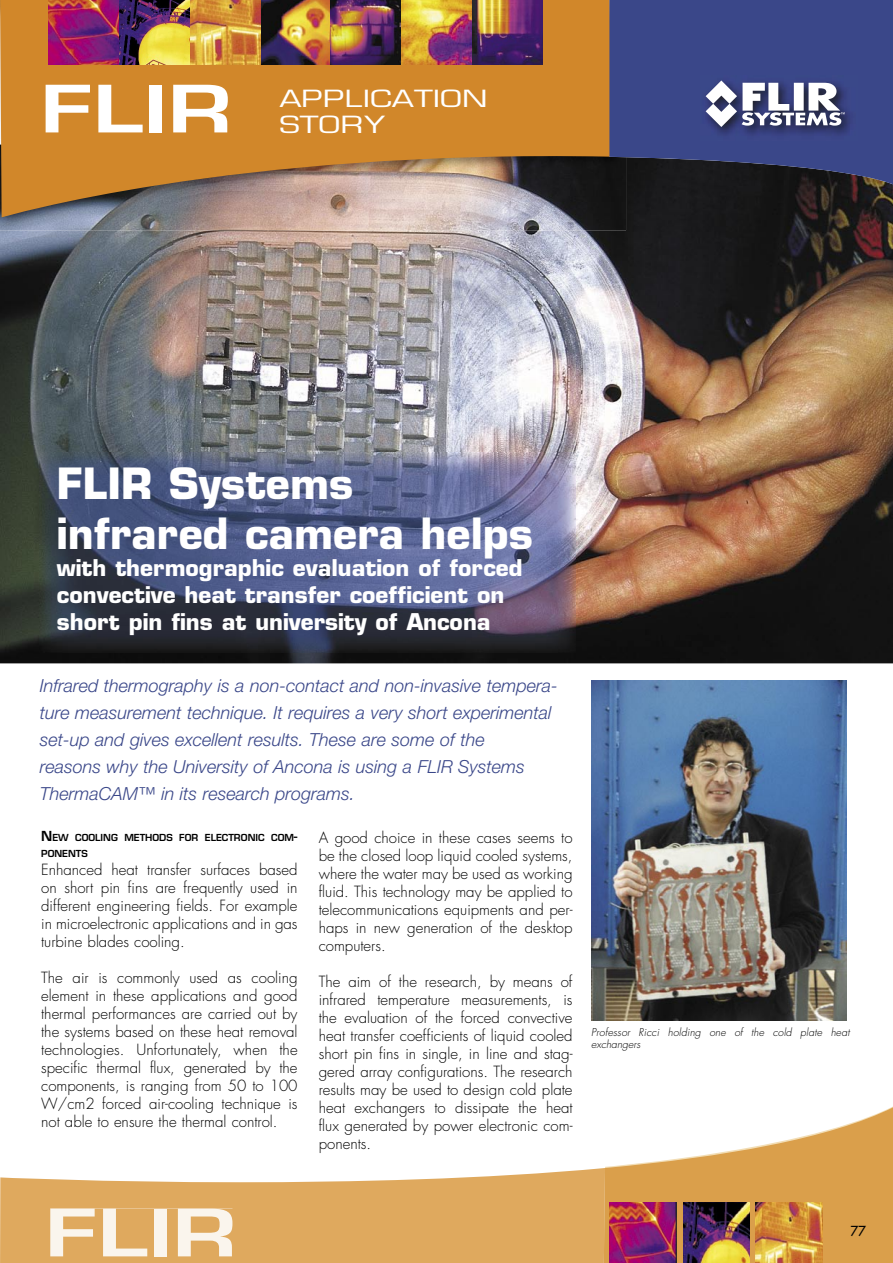
<style>
.page{position:relative;width:893px;height:1263px;background:#fff}
.page>*{position:absolute;margin:0;border:0;box-sizing:border-box;transform-origin:0 0}
.t1{font:600 63.6px "Eurostile LT Std";color:#fff;scale:1.41 1}
.t2{font:600 63.6px "Eurostile LT Std";color:#faf5ed;scale:1.41 1}
.t3{font:700 42px/50.4px "Eurostile LT Std";color:#fff}
.t4{font:23.1px/25.5px "Eurostile LT Std";color:#fff;scale:1.41 1}
.t5{font:700 22.5px/27px "Eurostile LT Std";color:#fff}
.t6{font:italic 300 18px/27px "Helvetica Neue LT Std";color:#3a4789}
.t7{font:300 15px/18px "Futura Std";color:#000;text-align:justify}
.t8{font:500 13.5px "Futura Std";color:#000}
.t9{font:italic 300 10.5px/12px "Futura Std";letter-spacing:.015em;color:#000}
.t10{font:600 9.45px/16.5px "Eurostile LT Std";color:#000}
.s1{font-size:13.5px}
</style>
<div class="page">
<img style="left:0;top:191px;width:893px;height:472px">
<img style="left:0;top:191px;width:626px;height:39px">
<svg style="left:0;top:0;width:614px;height:217px;background:#bf8540"></svg>
<svg style="left:0;top:1168px;width:604px;height:95px;background:#e3b474"></svg>
<svg style="left:604px;top:1107px;width:289px;height:156px"></svg>
<img style="left:260px;top:0;width:71px;height:65px">
<img style="left:331px;top:0;width:70px;height:65px">
<img style="left:472px;top:0;width:70px;height:65px">
<img style="left:401px;top:0;width:71px;height:65px">
<img style="left:49px;top:0;width:70px;height:65px">
<img style="left:190px;top:0;width:70px;height:65px">
<img style="left:119px;top:0;width:71px;height:65px">
<div style="left:50px;top:1209px;width:182px;height:47px;background:#dfa95e"></div>
<svg style="left:609px;top:0;width:284px;height:191px;background:#353f76"></svg>
<img style="left:700px;top:76px;width:158px;height:64px">
<svg style="left:706px;top:80px;width:139px;height:47px"></svg>
<img style="left:610px;top:1203px;width:66px;height:60px">
<img style="left:756px;top:1203px;width:67px;height:60px">
<img style="left:683px;top:1203px;width:67px;height:60px">
<img style="left:591px;top:680px;width:255px;height:340px">
<img style="left:40px;top:453px;width:535px;height:200px">
<h1 class="t1" style="left:40px;top:69px;width:138px">FLIR</h1>
<h3 class="t4" style="left:279px;top:86px;width:149px">APPLICATION<br>STORY</h3>
<h2 class="t3" style="left:57px;top:458px;width:478px">FLIR Systems infrared camera helps</h2>
<h3 class="t5" style="left:57px;top:555px;width:467px">with thermographic evaluation of forced convective heat transfer coefficient on short pin fins at university of Ancona</h3>
<p class="t6" style="left:40px;top:671px;width:519px">Infrared thermography is a non-contact and non-invasive tempera&shy;ture measurement technique. It requires a very short experimental set-up and gives excellent results. These are some of the<br>reasons why the University of Ancona is using a FLIR Systems ThermaCAM™ in its research programs.</p>
<p class="t10" style="left:41px;top:829px;width:258px"><span class="s1">N</span>EW COOLING METHODS FOR ELECTRONIC COM<span class="s1">-<br></span>PONENTS</p>
<p class="t7" style="left:41px;top:861px;width:258px">Enhanced heat transfer surfaces based on short pin fins are frequently used in different engineering fields. For example in microelectronic applications and in gas turbine blades cooling.</p>
<p class="t7" style="left:41px;top:969px;width:258px">The air is commonly used as cooling element in these applications and good thermal performances are carried out by the systems based on these heat removal technologies. Unfortunately, when the specific thermal flux, generated by the components, is ranging from 50 to 100<br>W/cm2 forced air-cooling technique is not able to ensure the thermal control.</p>
<p class="t7" style="left:319px;top:829px;width:255px">A good choice in these cases seems to be the closed loop liquid cooled systems, where the water may be used as working fluid. This technology may be applied to telecommunications equipments and per&shy;haps in new generation of the desktop computers.</p>
<p class="t7" style="left:319px;top:973px;width:255px">The aim of the research, by means of infrared temperature measurements, is the evaluation of the forced convective heat transfer coefficients of liquid cooled short pin fins in single, in line and stag&shy;gered array configurations. The research results may be used to design cold plate heat exchangers to dissipate the heat flux generated by power electronic com&shy;ponents.</p>
<p class="t9" style="left:591px;top:1026px;width:260px">Professor Ricci holding one of the cold plate heat exchangers</p>
<h1 class="t2" style="left:45px;top:1193px;width:138px">FLIR</h1>
<p class="t8" style="left:850px;top:1222px;width:17px">77</p>
</div>
